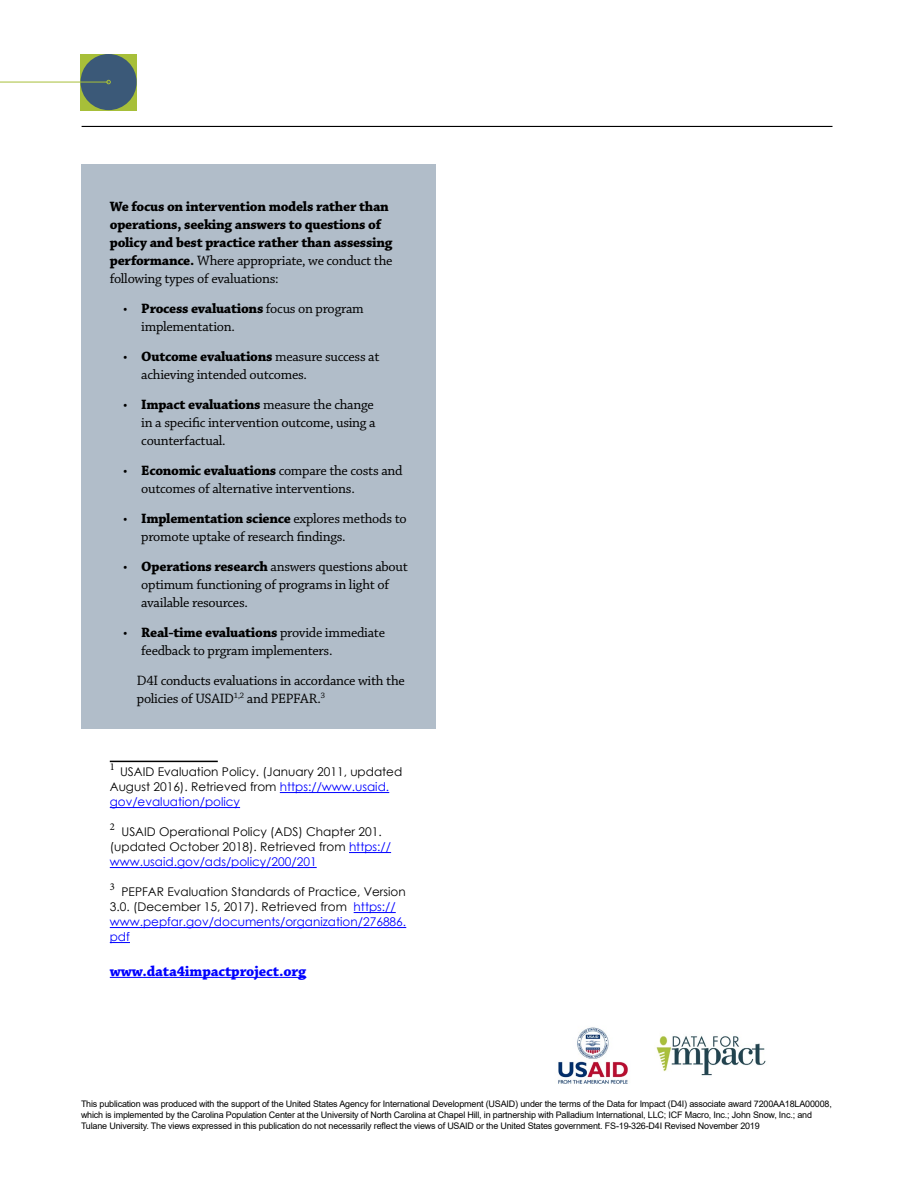
<style>
.page{position:relative;width:918px;height:1188px;background:#fff}
.page>*{position:absolute;margin:0;border:0;box-sizing:border-box;transform-origin:0 0}
.t1{font:700 15px "Chaparral Pro";letter-spacing:-.01em;color:#00f}
.t2{font:14.25px/18px "Chaparral Pro";letter-spacing:-.02em;color:#000}
.t3{font:700 14.25px/18px "Chaparral Pro";letter-spacing:-.02em;color:#000}
.t4{font:12px/15px "Century Gothic";color:#000}
.t5{font:10.5px "Minion Pro";color:#000}
.t6{font:9px/10.8px "Arial";letter-spacing:-.02em;color:#000}
.s1{font-weight:400}
.s2{font-weight:700}
.s3{color:#00f}
</style>
<div class="page">
<div style="left:81px;top:165px;width:355px;height:564px;background:#b1bdc9"></div>
<hr style="left:110px;top:761px;width:108px;height:1px;background:#000">
<hr style="left:280px;top:792px;width:109px;height:1px;background:#00f">
<hr style="left:110px;top:807px;width:130px;height:1px;background:#00f">
<hr style="left:349px;top:852px;width:42px;height:1px;background:#00f">
<hr style="left:110px;top:867px;width:207px;height:1px;background:#00f">
<hr style="left:354px;top:912px;width:42px;height:1px;background:#00f">
<hr style="left:110px;top:927px;width:296px;height:1px;background:#00f">
<svg style="left:110px;top:942px;width:20px;height:1px"></svg>
<img style="left:656px;top:1035px;width:110px;height:41px">
<img style="left:558px;top:1027px;width:70px;height:57px">
<hr style="left:82px;top:126px;width:751px;height:1px;background:#000">
<div style="left:81px;top:54px;width:56px;height:56px;background:#a7bf39"></div>
<div style="left:81px;top:54px;width:56px;height:56px;background:#3b5978;border-radius:50%"></div>
<hr style="left:0;top:82px;width:108px;height:1px;background:#a7bf39">
<svg style="left:106px;top:80px;width:5px;height:4px"></svg>
<hr style="left:110px;top:977px;width:196px;height:1px;background:#00f">
<p class="t3" style="left:110px;top:198px;width:284px">We focus on intervention models rather than operations, seeking answers to questions of policy and best practice rather than assessing performance. <span class="s1">Where appropriate, we conduct the following types of evaluations:</span></p>
<p class="t2" style="left:141px;top:300px;width:224px;text-indent:-18px">• <span class="s2">Process evaluations</span> focus on program implementation.</p>
<p class="t2" style="left:141px;top:348px;width:240px;text-indent:-18px">• <span class="s2">Outcome evaluations</span> measure success at achieving intended outcomes.</p>
<p class="t2" style="left:141px;top:396px;width:236px;text-indent:-18px">• <span class="s2">Impact evaluations</span> measure the change in a specific intervention outcome, using a counterfactual.</p>
<p class="t2" style="left:141px;top:462px;width:263px;text-indent:-18px">• <span class="s2">Economic evaluations</span> compare the costs and outcomes of alternative interventions.</p>
<p class="t2" style="left:141px;top:510px;width:267px;text-indent:-18px">• <span class="s2">Implementation science</span> explores methods to promote uptake of research findings.</p>
<p class="t2" style="left:141px;top:558px;width:268px;text-indent:-18px">• <span class="s2">Operations research</span> answers questions about optimum functioning of programs in light of available resources.</p>
<p class="t2" style="left:141px;top:624px;width:245px;text-indent:-18px">• <span class="s2">Real-time evaluations</span> provide immediate feedback to prgram implementers.</p>
<p class="t2" style="left:137px;top:672px;width:270px">D4I conducts evaluations in accordance with the policies of USAID<sup>1,2</sup> and PEPFAR.<sup>3</sup></p>
<p class="t5" style="left:110px;top:760px;width:7px">1</p>
<p class="t4" style="left:110px;top:764px;width:294px;text-indent:10px">USAID Evaluation Policy. (January 2011, updated<br>August 2016). Retrieved from <span class="s3">https://www.usaid. gov/evaluation/policy</span></p>
<p class="t5" style="left:110px;top:820px;width:7px">2</p>
<p class="t4" style="left:110px;top:824px;width:283px;text-indent:12px">USAID Operational Policy (ADS) Chapter 201. (updated October 2018). Retrieved from <span class="s3">https:// www.usaid.gov/ads/policy/200/201</span></p>
<p class="t5" style="left:110px;top:880px;width:7px">3</p>
<p class="t4" style="left:110px;top:884px;width:298px;text-indent:12px">PEPFAR Evaluation Standards of Practice, Version 3.0. (December 15, 2017). Retrieved from <span class="s3">https:// www.pepfar.gov/documents/organization/276886. pdf</span></p>
<p class="t1" style="left:110px;top:962px;width:198px">www.data4impactproject.org</p>
<p class="t6" style="left:81px;top:1099px;width:752px">This publication was produced with the support of the United States Agency for International Development (USAID) under the terms of the Data for Impact (D4I) associate award 7200AA18LA00008, which is implemented by the Carolina Population Center at the University of North Carolina at Chapel Hill, in partnership with Palladium International, LLC; ICF Macro, Inc.; John Snow, Inc.; and<br>Tulane University. The views expressed in this publication do not necessarily reflect the views of USAID or the United States government. FS-19-326-D4I Revised November 2019</p>
</div>
